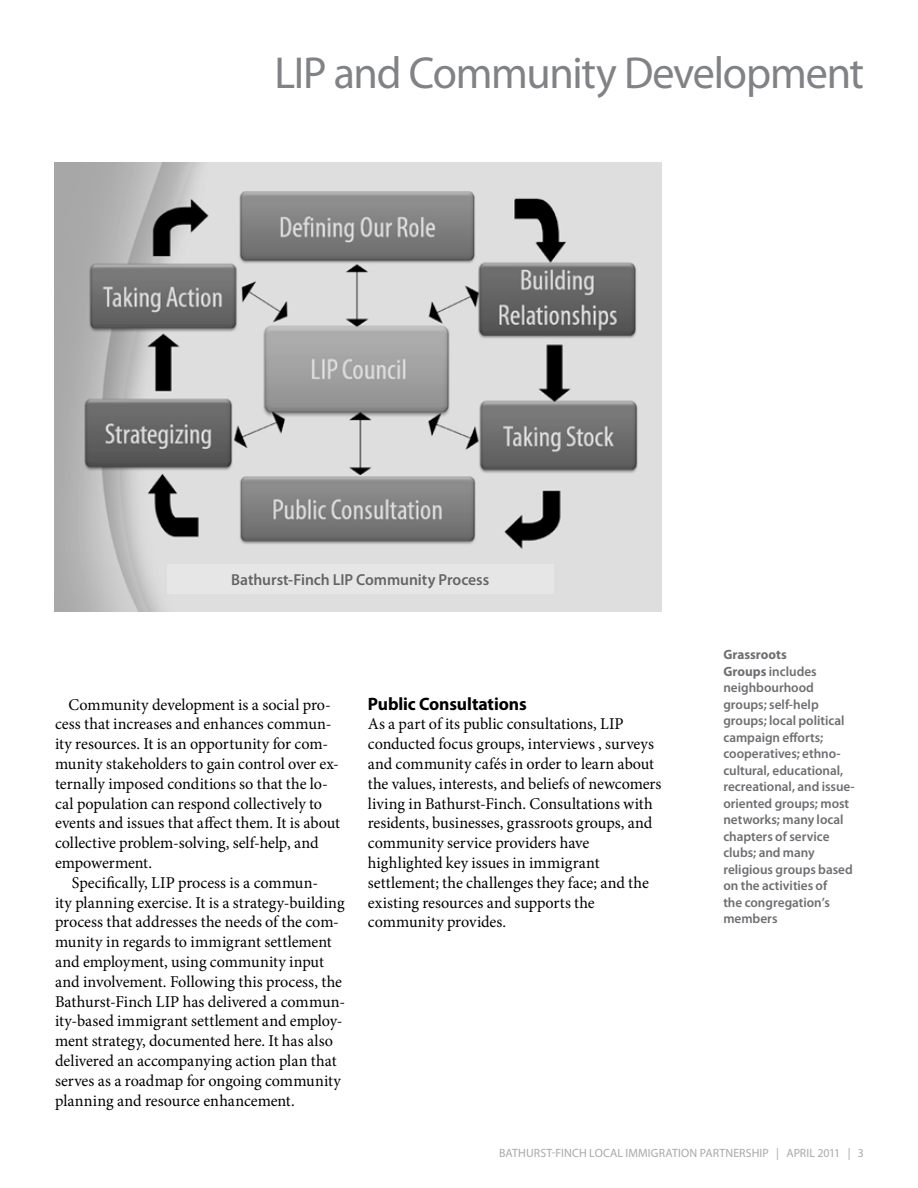
<style>
.page{position:relative;width:918px;height:1188px;background:#fff}
.page>*{position:absolute;margin:0;border:0;box-sizing:border-box;transform-origin:0 0}
.t1{font:45px "Myriad Pro";letter-spacing:-.03em;color:#808285}
.t2{font:700 18px "Myriad Pro";letter-spacing:-.005em;color:#000}
.t3{font:16.5px/19.8px "Minion Pro";color:#000}
.t4{font:600 15.9px "Myriad Pro";letter-spacing:-.005em;color:#000}
.t5{font:600 13.5px/16.5px "Myriad Pro";color:#6d6e71}
.t6{font:12px "Myriad Pro";letter-spacing:.01em;color:#a7a9ac}
.s1{font-weight:700}
</style>
<div class="page">
<img style="left:54px;top:162px;width:608px;height:450px">
<div style="left:167px;top:565px;width:387px;height:29px;background:#e6e6e6"></div>
<h1 class="t1" style="left:274px;top:45px;width:591px">LIP AND COMMUNITY DEVELOPMENT</h1>
<p class="t4" style="left:231px;top:570px;width:260px">Bathurst-Finch Lip Community Process</p>
<p class="t3" style="left:55px;top:695px;width:287px;text-indent:14px">Community development is a social pro&shy;cess that increases and enhances commun&shy;ity resources. It is an opportunity for com&shy;munity stakeholders to gain control over ex&shy;ternally imposed conditions so that the lo&shy;cal population can respond collectively to events and issues that affect them. It is about collective problem-solving, self-help, and empowerment.</p>
<p class="t3" style="left:55px;top:873px;width:292px;text-indent:17px">Specifically, LIP process is a commun-<br>ity planning exercise. It is a strategy-building process that addresses the needs of the com&shy;munity in regards to immigrant settlement and employment, using community input and involvement. Following this process, the Bathurst-Finch LIP has delivered a commun&shy;ity-based immigrant settlement and employ&shy;ment strategy, documented here. It has also delivered an accompanying action plan that serves as a roadmap for ongoing community planning and resource enhancement.</p>
<p class="t2" style="left:368px;top:692px;width:160px">Public Consultations</p>
<p class="t3" style="left:368px;top:714px;width:295px">As a part of its public consultations, LIP conducted focus groups, interviews , surveys and community cafés in order to learn about the values, interests, and beliefs of newcomers living in Bathurst-Finch. Consultations with residents, businesses, grassroots groups, and community service providers have highlighted key issues in immigrant settlement; the challenges they face; and the existing resources and supports the community provides.</p>
<p class="t5" style="left:723px;top:646px;width:133px"><span class="s1">Grassroots<br>Groups</span> includes neighbourhood groups; self-help groups; local political campaign efforts; cooperatives; ethno&shy;cultural, educational, recreational, and issue&shy;oriented groups; most networks; many local chapters of service clubs; and many religious groups based on the activities of<br>the congregation’s members</p>
<p class="t6" style="left:499px;top:1146px;width:366px">BATHURST-FINCH LOCAL IMMIGRATION PARTNERSHIP | APRIL 2011 | 3</p>
</div>
